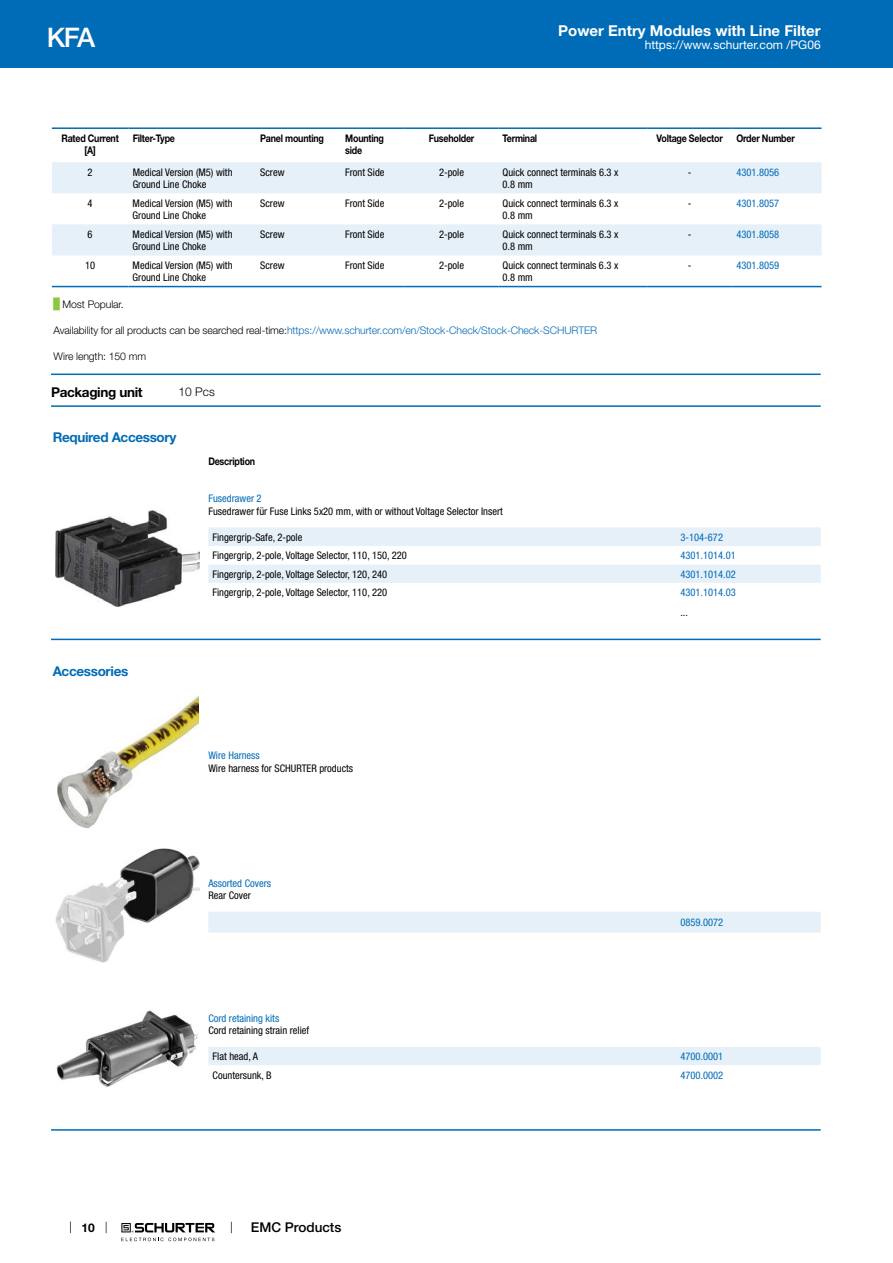
<style>
.page{position:relative;width:893px;height:1263px;background:#fff}
.page>*{position:absolute;margin:0;border:0;box-sizing:border-box;transform-origin:0 0}
.t1{font:500 27px "Helvetica Neue LT";color:#fff}
.t2{font:700 15px "Helvetica Neue LT";color:#fff}
.t3{font:700 13.5px "Helvetica Neue LT";letter-spacing:-.025em;color:#006bb6}
.t4{font:700 13.5px "Helvetica Neue LT";letter-spacing:-.025em;color:#000}
.t5{font:500 13.5px "Helvetica Neue LT";color:#000}
.t6{font:12px "Helvetica Neue LT";color:#fff}
.t7{font:300 12px "Helvetica Neue LT";color:#000}
.t8{font:700 12px "Helvetica Neue LT";color:#000}
.t9{font:condensed 10.5px/12.6px "Helvetica Neue LT";color:#000}
.t10{font:condensed 10.5px "Helvetica Neue LT";color:#006bb6}
.t11{font:300 10.5px "Helvetica Neue LT";letter-spacing:-.01em;color:#006bb6}
.t12{font:700 10.5px/12.6px "Helvetica Neue LT";letter-spacing:-.025em;color:#000;text-align:center;scale:.85 1}
.t13{font:300 10.5px "Helvetica Neue LT";letter-spacing:-.01em;color:#000}
.s1{font-family:"Arial Unicode MS";font-weight:400;color:#8dc63f}
.s2{color:#000}
</style>
<div class="page">
<svg style="left:70px;top:1221px;width:1px;height:12px"></svg>
<svg style="left:121px;top:1223px;width:94px;height:18px"></svg>
<div style="left:0;top:0;width:893px;height:68px;background:#006bb6"></div>
<svg style="left:52px;top:255px;width:769px;height:33px"></svg>
<svg style="left:52px;top:162px;width:769px;height:93px;fill:#e6f0f8"></svg>
<hr style="left:52px;top:127px;width:76px;height:2px;background:#006bb6">
<hr style="left:128px;top:127px;width:128px;height:2px;background:#006bb6">
<hr style="left:256px;top:127px;width:85px;height:2px;background:#006bb6">
<hr style="left:341px;top:127px;width:64px;height:2px;background:#006bb6">
<hr style="left:405px;top:127px;width:93px;height:2px;background:#006bb6">
<hr style="left:498px;top:127px;width:149px;height:2px;background:#006bb6">
<hr style="left:647px;top:127px;width:85px;height:2px;background:#006bb6">
<hr style="left:732px;top:127px;width:89px;height:2px;background:#006bb6">
<hr style="left:52px;top:286px;width:76px;height:1px;background:#006bb6">
<hr style="left:128px;top:286px;width:128px;height:1px;background:#006bb6">
<hr style="left:256px;top:286px;width:85px;height:1px;background:#006bb6">
<hr style="left:341px;top:286px;width:64px;height:1px;background:#006bb6">
<hr style="left:405px;top:286px;width:93px;height:1px;background:#006bb6">
<hr style="left:498px;top:286px;width:149px;height:1px;background:#006bb6">
<hr style="left:647px;top:286px;width:85px;height:1px;background:#006bb6">
<hr style="left:732px;top:286px;width:89px;height:1px;background:#006bb6">
<hr style="left:51px;top:373px;width:770px;height:2px;background:#006bb6">
<hr style="left:51px;top:405px;width:770px;height:2px;background:#006bb6">
<img style="left:55px;top:510px;width:145px;height:96px">
<div style="left:208px;top:527px;width:613px;height:19px;background:#e6f0f8"></div>
<div style="left:208px;top:565px;width:613px;height:18px;background:#e6f0f8"></div>
<hr style="left:51px;top:639px;width:770px;height:1px;background:#006bb6">
<img style="left:57px;top:696px;width:141px;height:131px">
<img style="left:55px;top:849px;width:145px;height:113px">
<div style="left:208px;top:912px;width:613px;height:20px;background:#e6f0f8"></div>
<img style="left:56px;top:1010px;width:142px;height:77px">
<div style="left:208px;top:1047px;width:613px;height:18px;background:#e6f0f8"></div>
<hr style="left:51px;top:1129px;width:770px;height:2px;background:#006bb6">
<h1 class="t1" style="left:47px;top:21px;width:50px">KFA</h1>
<h2 class="t2" style="left:558px;top:21px;width:264px">Power Entry Modules with Line Filter</h2>
<p class="t6" style="left:645px;top:38px;width:178px">https://www.schurter.com /PG06</p>
<p class="t12" style="left:61px;top:131px;width:69px">Rated Current [A]</p>
<p class="t12" style="left:133px;top:131px;width:51px">Filter-Type</p>
<p class="t12" style="left:260px;top:131px;width:76px">Panel mounting</p>
<p class="t12" style="left:345px;top:131px;width:47px;text-align:left">Mounting side</p>
<p class="t12" style="left:429px;top:131px;width:55px">Fuseholder</p>
<p class="t12" style="left:503px;top:131px;width:42px">Terminal</p>
<p class="t12" style="left:656px;top:131px;width:80px">Voltage Selector</p>
<p class="t12" style="left:736px;top:131px;width:70px">Order Number</p>
<p class="t9" style="left:88px;top:166px;width:7px">2</p>
<p class="t9" style="left:133px;top:166px;width:101px">Medical Version (M5) with<br>Ground Line Choke</p>
<p class="t9" style="left:260px;top:166px;width:26px">Screw</p>
<p class="t9" style="left:345px;top:166px;width:41px">Front Side</p>
<p class="t9" style="left:439px;top:166px;width:27px">2-pole</p>
<p class="t9" style="left:503px;top:166px;width:117px">Quick connect terminals 6.3 x<br>0.8 mm</p>
<p class="t9" style="left:688px;top:166px;width:5px">-</p>
<p class="t10" style="left:736px;top:166px;width:44px">4301.8056</p>
<p class="t9" style="left:88px;top:197px;width:7px">4</p>
<p class="t9" style="left:133px;top:197px;width:101px">Medical Version (M5) with<br>Ground Line Choke</p>
<p class="t9" style="left:260px;top:197px;width:26px">Screw</p>
<p class="t9" style="left:345px;top:197px;width:41px">Front Side</p>
<p class="t9" style="left:439px;top:197px;width:27px">2-pole</p>
<p class="t9" style="left:503px;top:197px;width:117px">Quick connect terminals 6.3 x<br>0.8 mm</p>
<p class="t9" style="left:688px;top:197px;width:5px">-</p>
<p class="t10" style="left:736px;top:197px;width:44px">4301.8057</p>
<p class="t9" style="left:88px;top:228px;width:7px">6</p>
<p class="t9" style="left:133px;top:228px;width:101px">Medical Version (M5) with<br>Ground Line Choke</p>
<p class="t9" style="left:260px;top:228px;width:26px">Screw</p>
<p class="t9" style="left:345px;top:228px;width:41px">Front Side</p>
<p class="t9" style="left:439px;top:228px;width:27px">2-pole</p>
<p class="t9" style="left:503px;top:228px;width:117px">Quick connect terminals 6.3 x<br>0.8 mm</p>
<p class="t9" style="left:688px;top:228px;width:5px">-</p>
<p class="t10" style="left:736px;top:228px;width:44px">4301.8058</p>
<p class="t9" style="left:85px;top:259px;width:12px">10</p>
<p class="t9" style="left:133px;top:259px;width:101px">Medical Version (M5) with<br>Ground Line Choke</p>
<p class="t9" style="left:260px;top:259px;width:26px">Screw</p>
<p class="t9" style="left:345px;top:259px;width:41px">Front Side</p>
<p class="t9" style="left:439px;top:259px;width:27px">2-pole</p>
<p class="t9" style="left:503px;top:259px;width:117px">Quick connect terminals 6.3 x<br>0.8 mm</p>
<p class="t9" style="left:688px;top:259px;width:5px">-</p>
<p class="t10" style="left:736px;top:259px;width:44px">4301.8059</p>
<p class="t13" style="left:54px;top:297px;width:72px"><span class="s1">█</span> Most Popular.</p>
<p class="t11" style="left:54px;top:324px;width:545px"><span class="s2">Availability for all products can be searched real-time:</span>https://www.schurter.com/en/Stock-Check/Stock-Check-SCHURTER</p>
<p class="t13" style="left:54px;top:350px;width:94px">Wire length: 150 mm</p>
<p class="t4" style="left:51px;top:384px;width:93px">Packaging unit</p>
<p class="t7" style="left:179px;top:384px;width:38px">10 Pcs</p>
<p class="t3" style="left:53px;top:429px;width:125px">Required Accessory</p>
<p class="t12" style="left:208px;top:455px;width:57px">Description</p>
<p class="t10" style="left:208px;top:492px;width:55px">Fusedrawer 2</p>
<p class="t9" style="left:208px;top:505px;width:296px">Fusedrawer für Fuse Links 5x20 mm, with or without Voltage Selector Insert</p>
<p class="t9" style="left:213px;top:531px;width:91px">Fingergrip-Safe, 2-pole</p>
<p class="t10" style="left:680px;top:531px;width:44px">3-104-672</p>
<p class="t9" style="left:213px;top:549px;width:196px">Fingergrip, 2-pole, Voltage Selector, 110, 150, 220</p>
<p class="t10" style="left:680px;top:549px;width:57px">4301.1014.01</p>
<p class="t9" style="left:213px;top:568px;width:176px">Fingergrip, 2-pole, Voltage Selector, 120, 240</p>
<p class="t10" style="left:680px;top:568px;width:57px">4301.1014.02</p>
<p class="t9" style="left:213px;top:586px;width:176px">Fingergrip, 2-pole, Voltage Selector, 110, 220</p>
<p class="t10" style="left:680px;top:586px;width:57px">4301.1014.03</p>
<p class="t9" style="left:680px;top:606px;width:9px">...</p>
<p class="t3" style="left:53px;top:662px;width:77px">Accessories</p>
<p class="t8" style="left:82px;top:1220px;width:15px">10</p>
<p class="t10" style="left:208px;top:750px;width:53px">Wire Harness</p>
<p class="t9" style="left:208px;top:762px;width:146px">Wire harness for SCHURTER products</p>
<p class="t10" style="left:208px;top:877px;width:64px">Assorted Covers</p>
<p class="t9" style="left:208px;top:889px;width:44px">Rear Cover</p>
<p class="t10" style="left:680px;top:916px;width:44px">0859.0072</p>
<p class="t10" style="left:208px;top:1012px;width:72px">Cord retaining kits</p>
<p class="t9" style="left:208px;top:1024px;width:102px">Cord retaining strain relief</p>
<p class="t9" style="left:213px;top:1050px;width:47px">Flat head, A</p>
<p class="t10" style="left:680px;top:1050px;width:44px">4700.0001</p>
<p class="t9" style="left:213px;top:1069px;width:61px">Countersunk, B</p>
<p class="t10" style="left:680px;top:1069px;width:44px">4700.0002</p>
<p class="t5" style="left:251px;top:1219px;width:92px">EMC Products</p>
</div>
